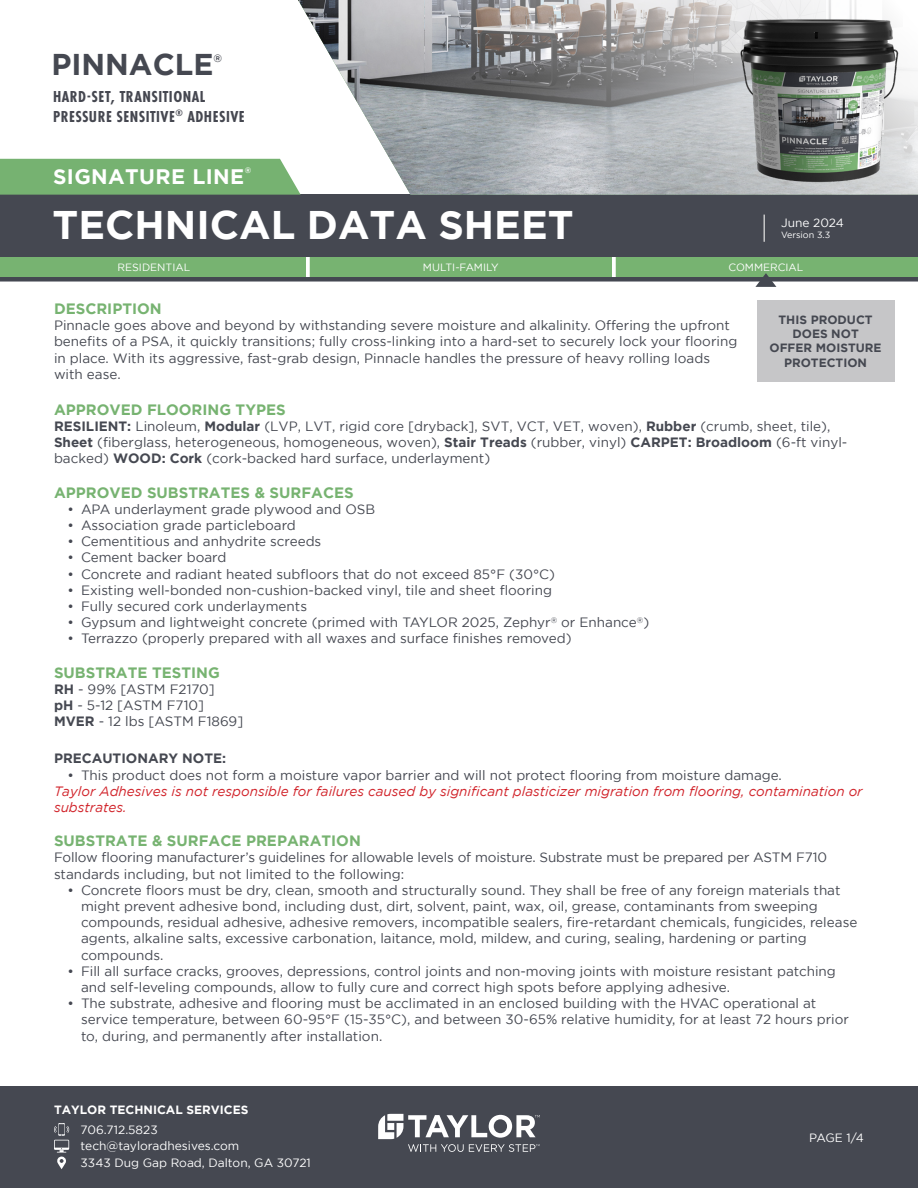
<style>
.page{position:relative;width:918px;height:1188px;background:#fff}
.page>*{position:absolute;margin:0;border:0;box-sizing:border-box;transform-origin:0 0}
.t1{font:700 39.9px "Gotham";color:#fff}
.t2{font:700 30px "Gotham";color:#454851}
.t3{font:700 21px "Gotham";letter-spacing:.02em;color:#fff}
.t4{font:700 16.5px "Futura PT Cond";letter-spacing:.03em;color:#454750}
.t5{font:700 15px "Gotham";color:#77b371}
.t6{font:13.5px/16.2px "Gotham";color:#454851}
.t7{font:italic 13.5px/16.2px "Gotham";color:#d1232a}
.t8{font:700 13.5px "Gotham";color:#454851}
.t9{font:12px/16.2px "Gotham";color:#fff}
.t10{font:700 12px/14.4px "Gotham";color:#454851;text-align:center}
.t11{font:700 12px "Gotham";color:#fff}
.t12{font:10.5px "Gotham";color:#fff}
.t13{font:700 10.5px "Gotham";color:#454851}
.t14{font:9px "Gotham";color:#fff}
.t15{font:700 7.8px "Gotham";color:#fff}
.s1{font-weight:700}
</style>
<div class="page">
<div style="left:0;top:1086px;width:918px;height:102px;background:#454851"></div>
<svg style="left:54px;top:1123px;width:15px;height:46px"></svg>
<svg style="left:378px;top:1114px;width:162px;height:38px"></svg>
<div style="left:0;top:195px;width:918px;height:62px;background:#454851"></div>
<svg style="left:298px;top:0;width:620px;height:195px"></svg>
<hr style="left:763px;top:215px;width:2px;height:27px;background:#c6c6c7">
<div style="left:0;top:159px;width:301px;height:36px;background:#76b271"></div>
<div style="left:757px;top:300px;width:137px;height:82px;background:#c6c6c8"></div>
<img style="left:739px;top:17px;width:160px;height:166px">
<div style="left:0;top:257px;width:918px;height:20px;background:#77b371"></div>
<div style="left:0;top:277px;width:918px;height:5px;background:#444851"></div>
<svg style="left:755px;top:273px;width:21px;height:14px"></svg>
<svg style="left:306px;top:257px;width:4px;height:20px"></svg>
<svg style="left:612px;top:257px;width:4px;height:20px"></svg>
<p class="t2" style="left:51px;top:47px;width:164px">PINNACLE</p>
<p class="t13" style="left:213px;top:52px;width:10px">®</p>
<p class="t4" style="left:53px;top:87px;width:154px">HARD-SET, TRANSITIONAL</p>
<p class="t4" style="left:53px;top:107px;width:193px">PRESSURE SENSITIVE<sup>®</sup> ADHESIVE</p>
<p class="t3" style="left:53px;top:164px;width:193px">SIGNATURE LINE</p>
<p class="t15" style="left:245px;top:166px;width:8px">®</p>
<p class="t1" style="left:52px;top:202px;width:523px">TECHNICAL DATA SHEET</p>
<p class="t9" style="left:781px;top:215px;width:64px">June 2024</p>
<p class="t14" style="left:781px;top:230px;width:51px">Version 3.3</p>
<p class="t12" style="left:118px;top:261px;width:74px">RESIDENTIAL</p>
<p class="t12" style="left:423px;top:261px;width:77px">MULTI-FAMILY</p>
<p class="t12" style="left:728px;top:261px;width:76px">COMMERCIAL</p>
<p class="t5" style="left:54px;top:300px;width:109px">DESCRIPTION</p>
<p class="t6" style="left:54px;top:317px;width:685px">Pinnacle goes above and beyond by withstanding severe moisture and alkalinity. Offering the upfront benefits of a PSA, it quickly transitions; fully cross-linking into a hard-set to securely lock your flooring in place. With its aggressive, fast-grab design, Pinnacle handles the pressure of heavy rolling loads with ease.</p>
<p class="t5" style="left:54px;top:401px;width:233px">APPROVED FLOORING TYPES</p>
<p class="t6" style="left:54px;top:418px;width:795px"><span class="s1">RESILIENT:</span> Linoleum, <span class="s1">Modular</span> (LVP, LVT, rigid core [dryback], SVT, VCT, VET, woven), <span class="s1">Rubber</span> (crumb, sheet, tile),<br><span class="s1">Sheet</span> (fiberglass, heterogeneous, homogeneous, woven), <span class="s1">Stair Treads</span> (rubber, vinyl) <span class="s1">CARPET: Broadloom</span> (6-ft vinyl&shy;backed) <span class="s1">WOOD: Cork</span> (cork-backed hard surface, underlayment)</p>
<p class="t5" style="left:54px;top:484px;width:301px">APPROVED SUBSTRATES &amp; SURFACES</p>
<p class="t6" style="left:68px;top:501px;width:309px">• APA underlayment grade plywood and OSB</p>
<p class="t6" style="left:68px;top:517px;width:230px">• Association grade particleboard</p>
<p class="t6" style="left:68px;top:533px;width:255px">• Cementitious and anhydrite screeds</p>
<p class="t6" style="left:68px;top:549px;width:160px">• Cement backer board</p>
<p class="t6" style="left:68px;top:566px;width:489px">• Concrete and radiant heated subfloors that do not exceed 85°F (30°C)</p>
<p class="t6" style="left:68px;top:582px;width:486px">• Existing well-bonded non-cushion-backed vinyl, tile and sheet flooring</p>
<p class="t6" style="left:68px;top:598px;width:241px">• Fully secured cork underlayments</p>
<p class="t6" style="left:68px;top:614px;width:583px">• Gypsum and lightweight concrete (primed with TAYLOR 2025, Zephyr<sup>®</sup> or Enhance<sup>®</sup>)</p>
<p class="t6" style="left:68px;top:630px;width:506px">• Terrazzo (properly prepared with all waxes and surface finishes removed)</p>
<p class="t5" style="left:54px;top:664px;width:167px">SUBSTRATE TESTING</p>
<p class="t6" style="left:54px;top:681px;width:162px"><span class="s1">RH</span> - 99% [ASTM F2170]</p>
<p class="t6" style="left:54px;top:697px;width:152px"><span class="s1">pH</span> - 5-12 [ASTM F710]</p>
<p class="t6" style="left:54px;top:713px;width:191px"><span class="s1">MVER</span> - 12 lbs [ASTM F1869]</p>
<p class="t8" style="left:54px;top:751px;width:174px">PRECAUTIONARY NOTE:</p>
<p class="t6" style="left:68px;top:767px;width:716px">• This product does not form a moisture vapor barrier and will not protect flooring from moisture damage.</p>
<p class="t7" style="left:54px;top:783px;width:810px">Taylor Adhesives is not responsible for failures caused by significant plasticizer migration from flooring, contamination or substrates.</p>
<p class="t5" style="left:54px;top:832px;width:308px">SUBSTRATE &amp; SURFACE PREPARATION</p>
<p class="t6" style="left:54px;top:849px;width:775px">Follow flooring manufacturer’s guidelines for allowable levels of moisture. Substrate must be prepared per ASTM F710 standards including, but not limited to the following:</p>
<p class="t6" style="left:81px;top:882px;width:778px;text-indent:-14px">• Concrete floors must be dry, clean, smooth and structurally sound. They shall be free of any foreign materials that might prevent adhesive bond, including dust, dirt, solvent, paint, wax, oil, grease, contaminants from sweeping compounds, residual adhesive, adhesive removers, incompatible sealers, fire-retardant chemicals, fungicides, release agents, alkaline salts, excessive carbonation, laitance, mold, mildew, and curing, sealing, hardening or parting compounds.</p>
<p class="t6" style="left:81px;top:963px;width:756px;text-indent:-14px">• Fill all surface cracks, grooves, depressions, control joints and non-moving joints with moisture resistant patching and self-leveling compounds, allow to fully cure and correct high spots before applying adhesive.</p>
<p class="t6" style="left:81px;top:995px;width:770px;text-indent:-14px">• The substrate, adhesive and flooring must be acclimated in an enclosed building with the HVAC operational at service temperature, between 60-95°F (15-35°C), and between 30-65% relative humidity, for at least 72 hours prior to, during, and permanently after installation.</p>
<p class="t10" style="left:770px;top:312px;width:114px">THIS PRODUCT<br>DOES NOT<br>OFFER MOISTURE<br>PROTECTION</p>
<p class="t11" style="left:54px;top:1103px;width:196px">TAYLOR TECHNICAL SERVICES</p>
<p class="t9" style="left:81px;top:1121px;width:160px">706.712.5823 tech@tayloradhesives.com</p>
<p class="t9" style="left:81px;top:1155px;width:232px">3343 Dug Gap Road, Dalton, GA 30721</p>
<p class="t9" style="left:809px;top:1129px;width:56px">PAGE 1/4</p>
</div>
